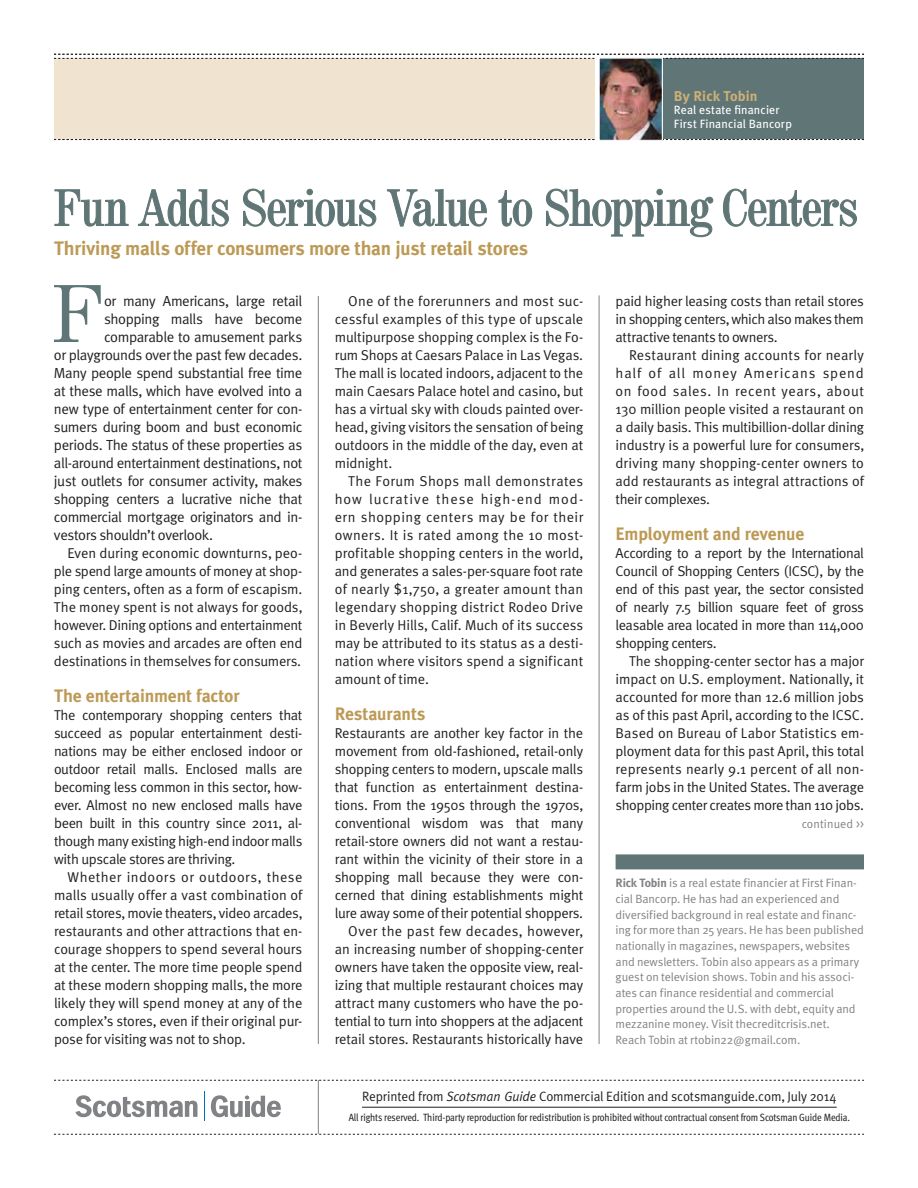
<style>
.page{position:relative;width:918px;height:1188px;background:#fff}
.page>*{position:absolute;margin:0;border:0;box-sizing:border-box;transform-origin:0 0}
.t1{font:81.15px "Century 725 BT";color:#607575}
.t2{font:condensed 51px "Century 725 BT";letter-spacing:-.03em;color:#607575}
.t3{font:700 19.5px "Meta Plus Lining";letter-spacing:-.01em;color:#bc9a55}
.t4{font:700 18px "Meta Plus Lining";letter-spacing:-.005em;color:#bc9a55}
.t5{font:14.7px "Meta Normal CE";letter-spacing:-.025em;color:#231f20}
.t6{font:14.25px/18px "Meta Normal CE";letter-spacing:-.015em;color:#231f20;text-align:justify}
.t7{font:700 14.25px "Meta Plus Lining";letter-spacing:.01em;color:#cdb077}
.t8{font:13.5px "Meta Normal CE";letter-spacing:-.01em;color:#231f20}
.t9{font:12px/15.6px "Meta Normal CE";letter-spacing:-.01em;color:#808285}
.t10{font:12px/13.6px "Meta Plus Lining";letter-spacing:.015em;color:#fff}
.t11{font:12px "Meta Normal CE";letter-spacing:.01em;color:#808285}
.t12{font:10.5px "Meta Cond";letter-spacing:-.01em;color:#231f20}
.s1{font-family:"Meta Plus Lining";font-weight:700}
.s2{font-family:"Meta";font-style:italic}
</style>
<div class="page">
<hr style="left:362px;top:1107px;width:475px;height:1px;background:#231f20">
<svg style="left:54px;top:1080px;width:810px;height:1px"></svg>
<svg style="left:54px;top:1134px;width:810px;height:1px"></svg>
<hr style="left:318px;top:1080px;width:1px;height:54px;background:#808285">
<svg style="left:211px;top:1095px;width:70px;height:22px"></svg>
<svg style="left:75px;top:1095px;width:122px;height:22px"></svg>
<svg style="left:204px;top:1092px;width:1px;height:29px"></svg>
<div style="left:599px;top:59px;width:265px;height:80px;background:#607575"></div>
<svg style="left:54px;top:189px;width:75px;height:38px"></svg>
<svg style="left:138px;top:189px;width:91px;height:38px"></svg>
<svg style="left:243px;top:188px;width:134px;height:39px"></svg>
<svg style="left:387px;top:189px;width:100px;height:38px"></svg>
<svg style="left:498px;top:190px;width:34px;height:37px"></svg>
<svg style="left:546px;top:188px;width:168px;height:49px"></svg>
<svg style="left:723px;top:188px;width:134px;height:39px"></svg>
<hr style="left:318px;top:296px;width:1px;height:748px;background:#808285">
<hr style="left:599px;top:295px;width:1px;height:749px;background:#808285">
<div style="left:616px;top:854px;width:248px;height:15px;background:#607575"></div>
<div style="left:54px;top:59px;width:540px;height:80px;background:#f0e4d1"></div>
<svg style="left:54px;top:139px;width:810px;height:1px"></svg>
<svg style="left:54px;top:54px;width:810px;height:5px"></svg>
<img style="left:601px;top:59px;width:60px;height:80px">
<div style="left:599px;top:57px;width:64px;height:84px;border:1px solid #fff"></div>
<p class="t7" style="left:674px;top:88px;width:85px">By Rick Tobin</p>
<p class="t10" style="left:674px;top:103px;width:119px">Real estate financier<br>First Financial Bancorp</p>
<h2 class="t2" style="left:54px;top:176px;width:806px">Fun Adds Serious Value to Shopping Centers</h2>
<h3 class="t3" style="left:54px;top:237px;width:476px">Thriving malls offer consumers more than just retail stores</h3>
<p class="t6" style="left:616px;top:292px;width:250px">paid higher leasing costs than retail stores in shopping centers, which also makes them attractive tenants to owners.</p>
<p class="t6" style="left:616px;top:346px;width:250px;text-indent:13px">Restaurant dining accounts for nearly half of all money Americans spend on food sales. In recent years, about 130 million people visited a restaurant on a daily basis. This multibillion-dollar dining industry is a powerful lure for consumers, driving many shopping-center owners to add restaurants as integral attractions of their complexes.</p>
<p class="t4" style="left:616px;top:523px;width:190px">Employment and revenue</p>
<p class="t6" style="left:616px;top:544px;width:250px">According to a report by the International Council of Shopping Centers (ICSC), by the end of this past year, the sector consisted of nearly 7.5 billion square feet of gross leasable area located in more than 114,000 shopping centers.</p>
<p class="t6" style="left:616px;top:652px;width:250px;text-indent:13px">The shopping-center sector has a major impact on U.S. employment. Nationally, it accounted for more than 12.6 million jobs as of this past April, according to the ICSC.<br>Based on Bureau of Labor Statistics em&shy;ployment data for this past April, this total represents nearly 9.1 percent of all non&shy;farm jobs in the United States. The average shopping center creates more than 110 jobs.</p>
<h1 class="t1" style="left:53px;top:263px;width:52px">F</h1>
<p class="t5" style="left:104px;top:292px;width:200px">or many Americans, large retail</p>
<p class="t6" style="left:335px;top:292px;width:250px;text-indent:14px">One of the forerunners and most suc&shy;cessful examples of this type of upscale multipurpose shopping complex is the Fo&shy;rum Shops at Caesars Palace in Las Vegas.<br>The mall is located indoors, adjacent to the main Caesars Palace hotel and casino, but has a virtual sky with clouds painted over&shy;head, giving visitors the sensation of being outdoors in the middle of the day, even at midnight.</p>
<p class="t6" style="left:335px;top:472px;width:250px;text-indent:13px">The Forum Shops mall demonstrates how lucrative these high-end mod&shy;ern shopping centers may be for their owners. It is rated among the 10 most&shy;profitable shopping centers in the world, and generates a sales-per-square foot rate of nearly $1,750, a greater amount than legendary shopping district Rodeo Drive in Beverly Hills, Calif. Much of its success may be attributed to its status as a desti&shy;nation where visitors spend a significant amount of time.</p>
<p class="t4" style="left:335px;top:703px;width:92px">Restaurants</p>
<p class="t6" style="left:335px;top:724px;width:250px;text-align:right">Restaurants are another key factor in the movement from old-fashioned, retail-only shopping centers to modern, upscale malls that function as entertainment destina&shy;tions. From the 1950s through the 1970s, conventional wisdom was that many retail-store owners did not want a restau&shy;rant within the vicinity of their store in a shopping mall because they were con&shy;cerned that dining establishments might lure away some of their potential shoppers.<br>Over the past few decades, however, an increasing number of shopping-center owners have taken the opposite view, real&shy;izing that multiple restaurant choices may attract many customers who have the po&shy;tential to turn into shoppers at the adjacent retail stores. Restaurants historically have</p>
<p class="t5" style="left:104px;top:310px;width:200px">shopping malls have become</p>
<p class="t5" style="left:104px;top:328px;width:200px">comparable to amusement parks</p>
<p class="t5" style="left:54px;top:346px;width:250px">or playgrounds over the past few decades.</p>
<p class="t5" style="left:54px;top:364px;width:250px">Many people spend substantial free time</p>
<p class="t5" style="left:54px;top:382px;width:250px">at these malls, which have evolved into a</p>
<p class="t5" style="left:54px;top:400px;width:250px">new type of entertainment center for con-</p>
<p class="t5" style="left:54px;top:418px;width:250px">sumers during boom and bust economic</p>
<p class="t5" style="left:54px;top:436px;width:250px">periods. The status of these properties as</p>
<p class="t5" style="left:54px;top:454px;width:250px">all-around entertainment destinations, not</p>
<p class="t5" style="left:54px;top:472px;width:250px">just outlets for consumer activity, makes</p>
<p class="t5" style="left:54px;top:490px;width:250px">shopping centers a lucrative niche that</p>
<p class="t5" style="left:54px;top:508px;width:250px">commercial mortgage originators and in-</p>
<p class="t5" style="left:54px;top:526px;width:161px">vestors shouldn’t overlook.</p>
<p class="t6" style="left:54px;top:544px;width:250px;text-indent:14px">Even during economic downturns, peo&shy;ple spend large amounts of money at shop&shy;ping centers, often as a form of escapism.<br>The money spent is not always for goods, however. Dining options and entertainment such as movies and arcades are often end destinations in themselves for consumers.</p>
<p class="t4" style="left:54px;top:685px;width:187px">The entertainment factor</p>
<p class="t6" style="left:54px;top:706px;width:250px">The contemporary shopping centers that succeed as popular entertainment desti&shy;nations may be either enclosed indoor or outdoor retail malls. Enclosed malls are becoming less common in this sector, how&shy;ever. Almost no new enclosed malls have been built in this country since 2011, al&shy;though many existing high-end indoor malls with upscale stores are thriving.</p>
<p class="t6" style="left:54px;top:868px;width:250px;text-indent:13px">Whether indoors or outdoors, these malls usually offer a vast combination of retail stores, movie theaters, video arcades, restaurants and other attractions that en&shy;courage shoppers to spend several hours at the center. The more time people spend at these modern shopping malls, the more likely they will spend money at any of the complex’s stores, even if their original pur&shy;pose for visiting was not to shop.</p>
<p class="t9" style="left:616px;top:875px;width:250px"><span class="s1">Rick Tobin</span> is a real estate financier at First Finan&shy;cial Bancorp. He has had an experienced and diversified background in real estate and financ&shy;ing for more than 25 years. He has been published nationally in magazines, newspapers, websites and newsletters. Tobin also appears as a primary guest on television shows. Tobin and his associ&shy;ates can finance residential and commercial properties around the U.S. with debt, equity and mezzanine money. Visit thecreditcrisis.net.<br>Reach Tobin at rtobin22@gmail.com.</p>
<p class="t11" style="left:801px;top:817px;width:64px">continued &gt;&gt;</p>
<p class="t8" style="left:362px;top:1088px;width:476px">Reprinted from <span class="s2">Scotsman Guide</span> Commercial Edition and scotsmanguide.com, July 2014</p>
<p class="t12" style="left:349px;top:1112px;width:503px">All rights reserved. Third-party reproduction for redistribution is prohibited without contractual consent from Scotsman Guide Media.</p>
</div>
